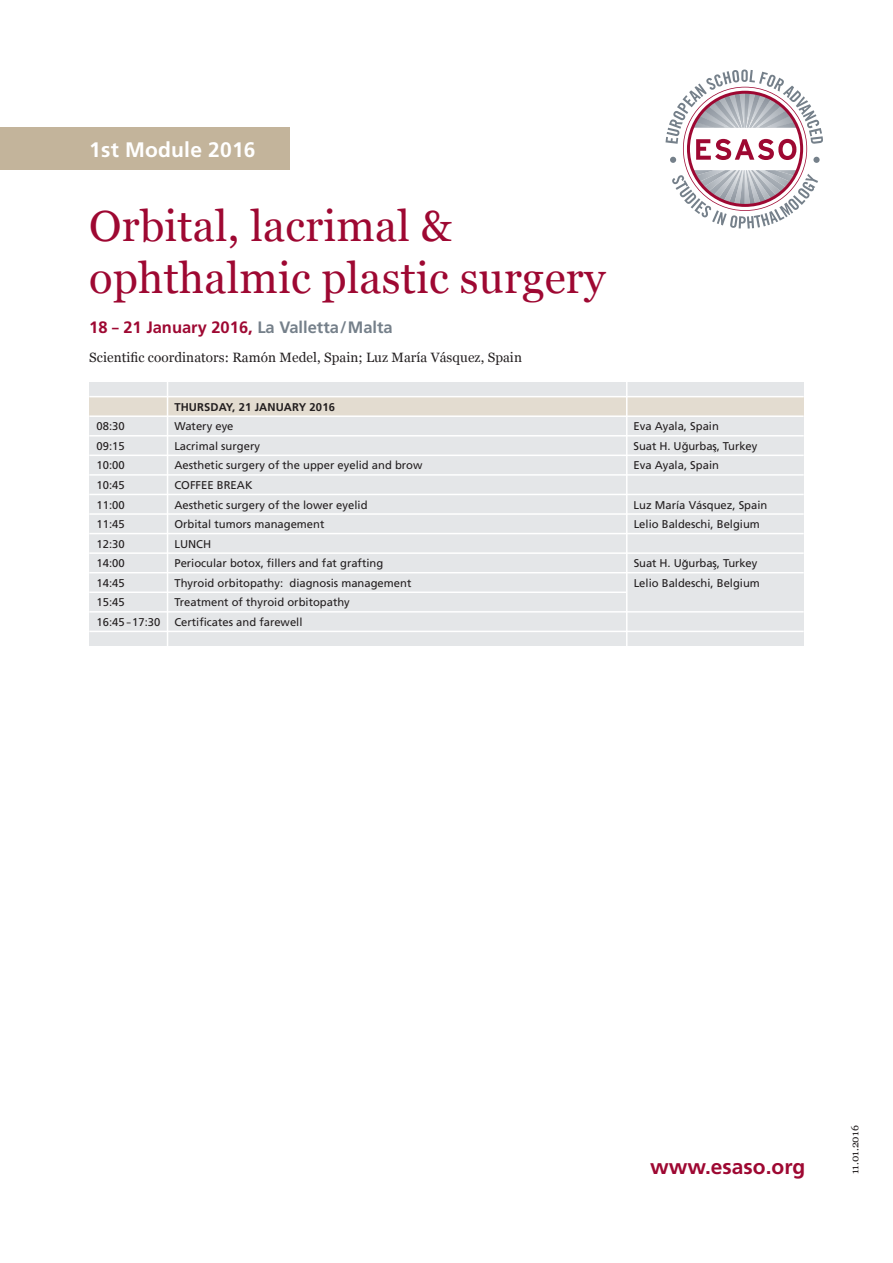
<style>
.page{position:relative;width:893px;height:1263px;background:#fff}
.page>*{position:absolute;margin:0;border:0;box-sizing:border-box;transform-origin:0 0}
.t1{font:43.5px/52.5px "Georgia";letter-spacing:.005em;color:#9e0832}
.t2{font:700 21px "Frutiger";color:#9e0832}
.t3{font:700 21px "Frutiger";letter-spacing:.01em;color:#fff}
.t4{font:700 16.5px "Frutiger";color:#9e0832}
.t5{font:13.5px "Georgia";letter-spacing:.005em;color:#231f20}
.t6{font:11.25px/19.5px "Frutiger";color:#231f20}
.t7{font:700 11.25px "Frutiger";letter-spacing:.01em;color:#231f20}
.t8{font:10.5px "Georgia";letter-spacing:.005em;color:#231f20}
.s1{color:#75808a}
</style>
<div class="page">
<div style="left:89px;top:382px;width:715px;height:263px;background:#e4e6e8"></div>
<div style="left:89px;top:397px;width:715px;height:20px;background:#e3dcd0"></div>
<hr style="left:89px;top:396px;width:715px;height:1px;background:#fff">
<hr style="left:89px;top:415px;width:715px;height:2px;background:#fff">
<hr style="left:89px;top:435px;width:715px;height:1px;background:#fff">
<hr style="left:89px;top:455px;width:715px;height:1px;background:#fff">
<hr style="left:89px;top:474px;width:715px;height:2px;background:#fff">
<hr style="left:89px;top:494px;width:715px;height:1px;background:#fff">
<hr style="left:89px;top:513px;width:715px;height:2px;background:#fff">
<hr style="left:89px;top:533px;width:715px;height:1px;background:#fff">
<hr style="left:89px;top:552px;width:715px;height:2px;background:#fff">
<hr style="left:89px;top:572px;width:715px;height:1px;background:#fff">
<hr style="left:89px;top:591px;width:538px;height:2px;background:#fff">
<hr style="left:89px;top:611px;width:715px;height:2px;background:#fff">
<hr style="left:89px;top:631px;width:715px;height:1px;background:#fff">
<hr style="left:167px;top:377px;width:1px;height:395px;background:#fff">
<hr style="left:626px;top:378px;width:1px;height:395px;background:#fff">
<div style="left:0;top:128px;width:289px;height:42px;background:#c3b49b"></div>
<svg style="left:665px;top:70px;width:158px;height:159px"></svg>
<div style="left:813px;top:157px;width:7px;height:6px;background:#75808a;border-radius:50%"></div>
<h2 class="t3" style="left:89px;top:137px;width:168px">1st Module 2016</h2>
<h1 class="t1" style="left:89px;top:198px;width:518px">Orbital, lacrimal &amp; ophthalmic plastic surgery</h1>
<h3 class="t4" style="left:89px;top:317px;width:305px">18 – 21 January 2016, <span class="s1">La Valletta/Malta</span></h3>
<p class="t5" style="left:89px;top:348px;width:434px">Scientific coordinators: Ramón Medel, Spain; Luz María Vásquez, Spain</p>
<p class="t7" style="left:174px;top:400px;width:162px">THURSDAY, 21 JANUARY 2016</p>
<p class="t6" style="left:97px;top:417px;width:30px">08:30</p>
<p class="t6" style="left:174px;top:417px;width:61px">Watery eye</p>
<p class="t6" style="left:634px;top:417px;width:87px">Eva Ayala, Spain</p>
<p class="t6" style="left:97px;top:436px;width:30px">09:15</p>
<p class="t6" style="left:174px;top:436px;width:87px">Lacrimal surgery</p>
<p class="t6" style="left:634px;top:436px;width:125px">Suat H. Ugurbas, Turkey</p>
<p class="t6" style="left:97px;top:456px;width:30px">10:00</p>
<p class="t6" style="left:174px;top:456px;width:250px">Aesthetic surgery of the upper eyelid and brow</p>
<p class="t6" style="left:634px;top:456px;width:87px">Eva Ayala, Spain</p>
<p class="t6" style="left:97px;top:475px;width:30px">10:45</p>
<p class="t6" style="left:174px;top:475px;width:80px">COFFEE BREAK</p>
<p class="t6" style="left:97px;top:495px;width:30px">11:00</p>
<p class="t6" style="left:174px;top:495px;width:195px">Aesthetic surgery of the lower eyelid</p>
<p class="t6" style="left:634px;top:495px;width:135px">Luz María Vásquez, Spain</p>
<p class="t6" style="left:97px;top:515px;width:30px">11:45</p>
<p class="t6" style="left:174px;top:515px;width:152px">Orbital tumors management</p>
<p class="t6" style="left:634px;top:515px;width:128px">Lelio Baldeschi, Belgium</p>
<p class="t6" style="left:97px;top:534px;width:30px">12:30</p>
<p class="t6" style="left:174px;top:534px;width:38px">LUNCH</p>
<p class="t6" style="left:97px;top:554px;width:30px">14:00</p>
<p class="t6" style="left:174px;top:554px;width:210px">Periocular botox, fillers and fat grafting</p>
<p class="t6" style="left:634px;top:554px;width:125px">Suat H. Ugurbas, Turkey</p>
<p class="t6" style="left:97px;top:573px;width:30px">14:45</p>
<p class="t6" style="left:174px;top:573px;width:238px">Thyroid orbitopathy: diagnosis management</p>
<p class="t6" style="left:634px;top:573px;width:128px">Lelio Baldeschi, Belgium</p>
<p class="t6" style="left:97px;top:593px;width:30px">15:45</p>
<p class="t6" style="left:97px;top:593px;width:255px;text-indent:78px">Treatment of thyroid orbitopathy<br>16:45 – 17:30 Certificates and farewell</p>
<h2 class="t2" style="left:650px;top:1154px;width:157px">www.esaso.org</h2>
<p class="t8" style="left:847px;top:1174px;width:50px;rotate:-90deg">11.01.2016</p>
</div>
